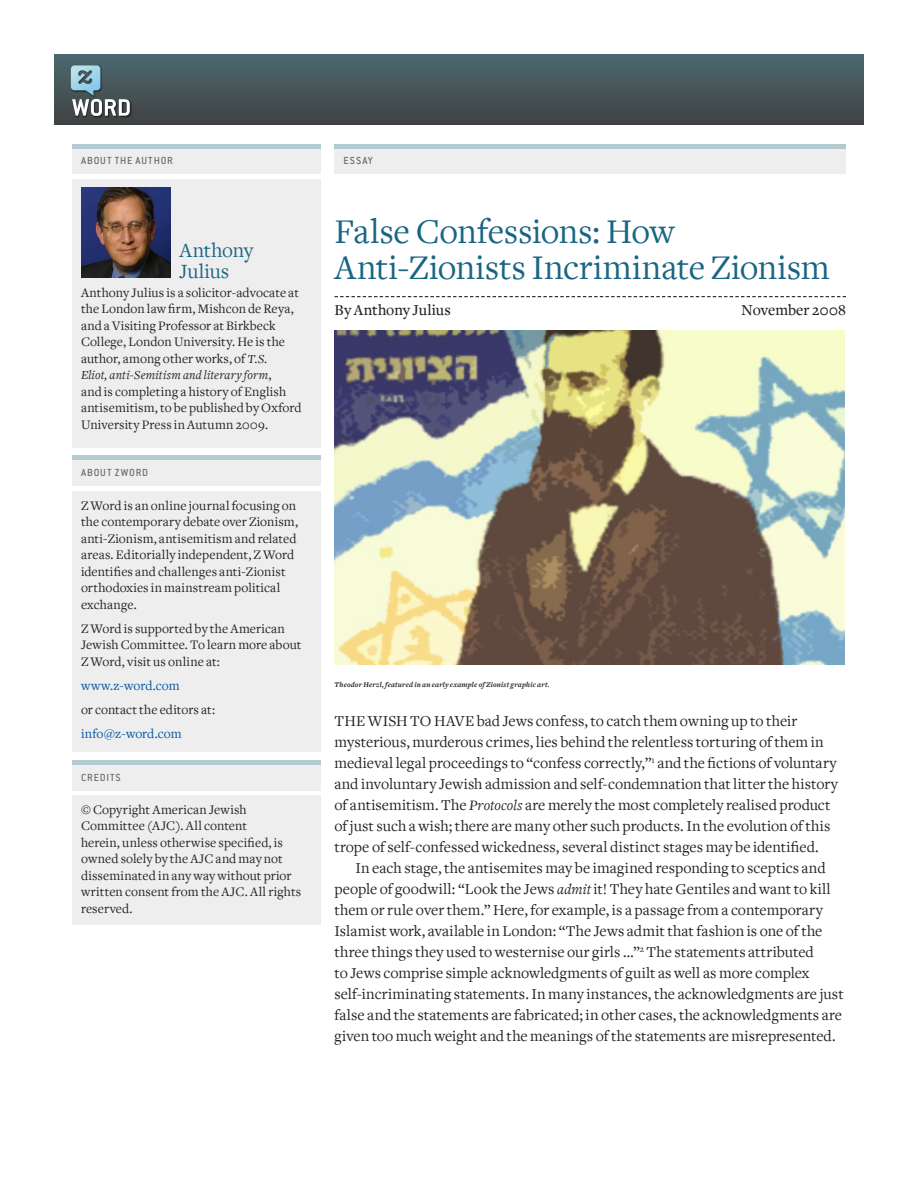
<style>
.page{position:relative;width:918px;height:1188px;background:#fff}
.page>*{position:absolute;margin:0;border:0;box-sizing:border-box;transform-origin:0 0}
.Title_Head{font:36px/36px "Freight Text";letter-spacing:-.01em;color:#196583}
.AUTHOR{font:21px/21px "Freight Text";letter-spacing:-.01em;color:#196583}
.Body{font:15.75px/21px "Freight Text";color:#231f20}
.Body_1st{font:15.75px/21px "Freight Text";color:#231f20}
.Author_By___Date{font:500 15.75px "Freight Text";color:#231f20}
.ABOUT_ZWORD_1ST{font:13.5px/16.5px "Freight Text";letter-spacing:.005em;color:#231f20}
.AUTHOR_BIO{font:13.5px/16.5px "Freight Text";letter-spacing:.005em;color:#231f20}
.Copyright_text{font:13.5px/16.5px "Freight Text";letter-spacing:.005em;color:#231f20}
.ABOUT_ZWORD_1ST-2{font:13.5px "Freight Text";color:#0052a3}
.AUTHOR_BIO-2{font:italic 12.75px "Freight Text";letter-spacing:.01em;color:#231f20}
.t1{font:500 11.25px "Conduit ITC Std";letter-spacing:.08em;color:#6c6d70}
.Photo_Caption{font:italic 700 7.5px "Freight Text";letter-spacing:.025em;color:#231f20}
.s1{font-style:italic;font-size:12.75px}
.s2{font-style:normal;font-size:13.5px}
.s3{font-style:italic;font-size:15px}
</style>
<div class="page">
<div style="left:125px;top:54px;width:739px;height:70px;background:linear-gradient(to bottom,#4c696f,#414343)"></div>
<div style="left:54px;top:54px;width:84px;height:70px;background:linear-gradient(to bottom,#4c696f,#414343)"></div>
<img style="left:72px;top:98px;width:60px;height:20px">
<img style="left:70px;top:65px;width:1px;height:33px">
<svg style="left:71px;top:65px;width:59px;height:51px;background:#75888e"></svg>
<svg style="left:334px;top:296px;width:512px;height:1px"></svg>
<div style="left:334px;top:147px;width:512px;height:27px;background:#eee"></div>
<hr style="left:334px;top:144px;width:512px;height:4px;background:#b4cad1">
<div style="left:72px;top:147px;width:249px;height:27px;background:#eee"></div>
<hr style="left:72px;top:144px;width:249px;height:4px;background:#b4cad1">
<img style="left:334px;top:330px;width:510px;height:334px">
<div style="left:72px;top:179px;width:249px;height:269px;background:#eee"></div>
<img style="left:81px;top:188px;width:90px;height:90px">
<div style="left:72px;top:459px;width:249px;height:27px;background:#eee"></div>
<hr style="left:72px;top:455px;width:249px;height:4px;background:#b4cad1">
<div style="left:72px;top:764px;width:249px;height:27px;background:#eee"></div>
<div style="left:72px;top:760px;width:249px;height:5px;background:#b4cad1"></div>
<div style="left:72px;top:491px;width:249px;height:261px;background:#eee"></div>
<div style="left:72px;top:795px;width:249px;height:129px;background:#eee"></div>
<p class="t1" style="left:81px;top:154px;width:93px">ABOUT THE AUTHOR</p>
<p class="t1" style="left:344px;top:154px;width:31px">ESSAY</p>
<p class="AUTHOR" style="left:180px;top:240px;width:75px">Anthony<br>Julius</p>
<p class="AUTHOR_BIO" style="left:81px;top:284px;width:220px">Anthony Julius is a solicitor-advocate at the London law firm, Mishcon de Reya, and a Visiting Professor at Birkbeck College, London University. He is the author, among other works, of <span class="s1">T.S.</span></p>
<p class="AUTHOR_BIO-2" style="left:81px;top:368px;width:192px">Eliot, anti-Semitism and literary form<span class="s2">,</span></p>
<p class="AUTHOR_BIO" style="left:81px;top:383px;width:222px">and is completing a history of English antisemitism, to be published by Oxford<br>University Press in Autumn 2009.</p>
<p class="t1" style="left:81px;top:465px;width:69px">ABOUT ZWORD</p>
<p class="ABOUT_ZWORD_1ST" style="left:81px;top:497px;width:219px">Z Word is an online journal focusing on the contemporary debate over Zionism, anti-Zionism, antisemitism and related areas. Editorially independent, Z Word identifies and challenges anti-Zionist orthodoxies in mainstream political exchange.</p>
<p class="ABOUT_ZWORD_1ST" style="left:81px;top:620px;width:222px">Z Word is supported by the American<br>Jewish Committee. To learn more about<br>Z Word, visit us online at:</p>
<p class="ABOUT_ZWORD_1ST-2" style="left:81px;top:678px;width:100px">www.z-word.com</p>
<p class="ABOUT_ZWORD_1ST" style="left:81px;top:701px;width:136px">or contact the editors at:</p>
<p class="ABOUT_ZWORD_1ST-2" style="left:81px;top:726px;width:102px">info@z-word.com</p>
<p class="t1" style="left:81px;top:770px;width:41px">CREDITS</p>
<p class="Copyright_text" style="left:81px;top:801px;width:222px">© Copyright American Jewish<br>Committee (AJC). All content<br>herein, unless otherwise specified, is owned solely by the AJC and may not disseminated in any way without prior written consent from the AJC. All rights reserved.</p>
<p class="Title_Head" style="left:334px;top:214px;width:497px">False Confessions: How<br>Anti-Zionists Incriminate Zionism</p>
<p class="Author_By___Date" style="left:334px;top:302px;width:118px">By Anthony Julius</p>
<p class="Author_By___Date" style="left:741px;top:302px;width:106px">November 2008</p>
<p class="Photo_Caption" style="left:334px;top:681px;width:217px">Theodor Herzl, featured in an early example of Zionist graphic art.</p>
<p class="Body_1st" style="left:334px;top:711px;width:505px">THE WISH TO HAVE bad Jews confess, to catch them owning up to their mysterious, murderous crimes, lies behind the relentless torturing of them in medieval legal proceedings to “confess correctly,”<sup>1</sup> and the fictions of voluntary and involuntary Jewish admission and self-condemnation that litter the history of antisemitism. The <span class="s3">Protocols</span> are merely the most completely realised product of just such a wish; there are many other such products. In the evolution of this trope of self-confessed wickedness, several distinct stages may be identified.</p>
<p class="Body" style="left:334px;top:858px;width:511px;text-indent:21px">In each stage, the antisemites may be imagined responding to sceptics and people of goodwill: “Look the Jews <span class="s3">admit</span> it! They hate Gentiles and want to kill them or rule over them.” Here, for example, is a passage from a contemporary Islamist work, available in London: “The Jews admit that fashion is one of the three things they used to westernise our girls …”<sup>2</sup> The statements attributed<br>to Jews comprise simple acknowledgments of guilt as well as more complex self-incriminating statements. In many instances, the acknowledgments are just false and the statements are fabricated; in other cases, the acknowledgments are given too much weight and the meanings of the statements are misrepresented.</p>
</div>
